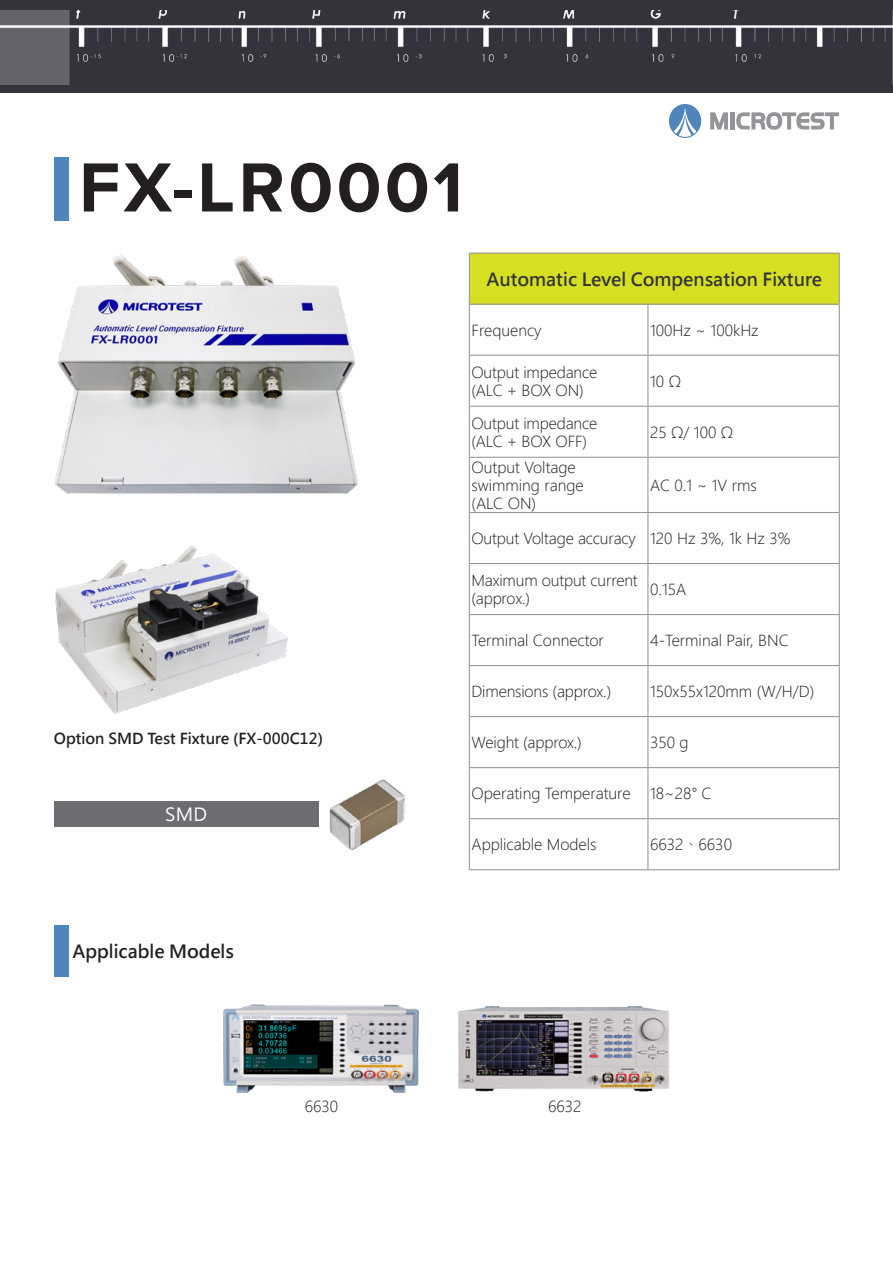
<style>
.page{position:relative;width:893px;height:1263px;background:#fff}
.page>*{position:absolute;margin:0;border:0;box-sizing:border-box;transform-origin:0 0}
.t1{font:700 72px "Proxima Nova";letter-spacing:.05em;color:#231f20}
.治具_標{font:700 18px "Microsoft Jheng Hei";color:#32333d}
.治具_標-2{font:700 18px "Microsoft Jheng Hei";color:#231f20}
.t2{font:18px "Microsoft Jheng Hei";color:#fff}
.治具_標-3{font:300 15px/18px "Microsoft Jheng Hei";color:#231f20}
.治具_標-4{font:700 15px "Microsoft Jheng Hei";color:#231f20}
</style>
<div class="page">
<div style="left:0;top:0;width:893px;height:93px;background:#32333d"></div>
<svg style="left:710px;top:112px;width:18px;height:17px"></svg>
<div style="left:730px;top:112px;width:5px;height:17px;background:#939598"></div>
<svg style="left:736px;top:112px;width:103px;height:18px"></svg>
<svg style="left:669px;top:104px;width:32px;height:34px"></svg>
<img style="left:0;top:10px;width:893px;height:75px">
<div style="left:54px;top:157px;width:14px;height:64px;background:#5184bb"></div>
<img style="left:55px;top:255px;width:303px;height:239px">
<img style="left:55px;top:545px;width:233px;height:169px">
<div style="left:469px;top:253px;width:370px;height:51px;background:#d6df21"></div>
<hr style="left:469px;top:253px;width:179px;height:1px;background:#939598">
<hr style="left:469px;top:254px;width:1px;height:50px;background:#939598">
<hr style="left:648px;top:253px;width:192px;height:1px;background:#939598">
<hr style="left:839px;top:254px;width:1px;height:50px;background:#939598">
<hr style="left:469px;top:304px;width:179px;height:1px;background:#939598">
<hr style="left:469px;top:305px;width:1px;height:50px;background:#939598">
<hr style="left:648px;top:304px;width:192px;height:1px;background:#939598">
<hr style="left:647px;top:305px;width:1px;height:50px;background:#939598">
<hr style="left:839px;top:305px;width:1px;height:50px;background:#939598">
<hr style="left:469px;top:355px;width:179px;height:1px;background:#939598">
<hr style="left:469px;top:356px;width:1px;height:50px;background:#939598">
<hr style="left:648px;top:355px;width:192px;height:1px;background:#939598">
<hr style="left:647px;top:356px;width:1px;height:50px;background:#939598">
<hr style="left:839px;top:356px;width:1px;height:50px;background:#939598">
<hr style="left:469px;top:406px;width:179px;height:1px;background:#939598">
<hr style="left:469px;top:407px;width:1px;height:50px;background:#939598">
<hr style="left:648px;top:406px;width:192px;height:1px;background:#939598">
<hr style="left:647px;top:407px;width:1px;height:50px;background:#939598">
<hr style="left:839px;top:407px;width:1px;height:50px;background:#939598">
<hr style="left:469px;top:457px;width:179px;height:1px;background:#939598">
<hr style="left:469px;top:458px;width:1px;height:54px;background:#939598">
<hr style="left:648px;top:457px;width:192px;height:1px;background:#939598">
<hr style="left:647px;top:458px;width:1px;height:54px;background:#939598">
<hr style="left:839px;top:458px;width:1px;height:54px;background:#939598">
<hr style="left:469px;top:512px;width:179px;height:1px;background:#939598">
<hr style="left:469px;top:513px;width:1px;height:50px;background:#939598">
<hr style="left:648px;top:512px;width:192px;height:1px;background:#939598">
<hr style="left:647px;top:513px;width:1px;height:50px;background:#939598">
<hr style="left:839px;top:513px;width:1px;height:50px;background:#939598">
<hr style="left:469px;top:563px;width:179px;height:1px;background:#939598">
<hr style="left:469px;top:564px;width:1px;height:50px;background:#939598">
<hr style="left:648px;top:563px;width:192px;height:1px;background:#939598">
<hr style="left:647px;top:564px;width:1px;height:50px;background:#939598">
<hr style="left:839px;top:564px;width:1px;height:50px;background:#939598">
<hr style="left:469px;top:614px;width:179px;height:1px;background:#939598">
<hr style="left:469px;top:615px;width:1px;height:50px;background:#939598">
<hr style="left:648px;top:614px;width:192px;height:1px;background:#939598">
<hr style="left:647px;top:615px;width:1px;height:50px;background:#939598">
<hr style="left:839px;top:615px;width:1px;height:50px;background:#939598">
<hr style="left:469px;top:665px;width:179px;height:1px;background:#939598">
<hr style="left:469px;top:666px;width:1px;height:50px;background:#939598">
<hr style="left:648px;top:665px;width:192px;height:1px;background:#939598">
<hr style="left:647px;top:666px;width:1px;height:50px;background:#939598">
<hr style="left:839px;top:666px;width:1px;height:50px;background:#939598">
<hr style="left:469px;top:716px;width:179px;height:1px;background:#939598">
<hr style="left:469px;top:717px;width:1px;height:50px;background:#939598">
<hr style="left:648px;top:716px;width:192px;height:1px;background:#939598">
<hr style="left:647px;top:717px;width:1px;height:50px;background:#939598">
<hr style="left:839px;top:717px;width:1px;height:50px;background:#939598">
<hr style="left:469px;top:767px;width:179px;height:1px;background:#939598">
<hr style="left:469px;top:768px;width:1px;height:50px;background:#939598">
<hr style="left:648px;top:767px;width:192px;height:1px;background:#939598">
<hr style="left:647px;top:768px;width:1px;height:50px;background:#939598">
<hr style="left:839px;top:768px;width:1px;height:50px;background:#939598">
<hr style="left:469px;top:818px;width:179px;height:1px;background:#939598">
<hr style="left:469px;top:819px;width:1px;height:50px;background:#939598">
<hr style="left:648px;top:818px;width:192px;height:1px;background:#939598">
<hr style="left:647px;top:819px;width:1px;height:50px;background:#939598">
<hr style="left:839px;top:819px;width:1px;height:50px;background:#939598">
<hr style="left:469px;top:869px;width:179px;height:1px;background:#939598">
<hr style="left:648px;top:869px;width:192px;height:1px;background:#939598">
<div style="left:54px;top:925px;width:14px;height:51px;background:#5184bb"></div>
<img style="left:458px;top:1006px;width:211px;height:86px">
<div style="left:54px;top:802px;width:264px;height:25px;background:#6c6d70"></div>
<img style="left:329px;top:779px;width:77px;height:71px">
<img style="left:223px;top:1004px;width:196px;height:89px">
<p class="t1" style="left:79px;top:134px;width:385px">FX-LR0001</p>
<p class="治具_標-4" style="left:54px;top:729px;width:271px">Option SMD Test Fixture (FX-000C12)</p>
<p class="t2" style="left:165px;top:803px;width:44px">SMD</p>
<p class="治具_標" style="left:486px;top:268px;width:337px">Automatic Level Compensation Fixture</p>
<p class="治具_標-3" style="left:471px;top:321px;width:72px">Frequency</p>
<p class="治具_標-3" style="left:650px;top:321px;width:110px">100Hz ~ 100kHz</p>
<p class="治具_標-3" style="left:471px;top:363px;width:127px">Output impedance</p>
<p class="治具_標-3" style="left:471px;top:381px;width:114px">(ALC + BOX ON)</p>
<p class="治具_標-3" style="left:650px;top:372px;width:32px">10 Ω</p>
<p class="治具_標-3" style="left:471px;top:414px;width:127px">Output impedance</p>
<p class="治具_標-3" style="left:471px;top:432px;width:117px">(ALC + BOX OFF)</p>
<p class="治具_標-3" style="left:471px;top:458px;width:114px">Output Voltage swimming range</p>
<p class="治具_標-3" style="left:471px;top:494px;width:66px">(ALC ON)</p>
<p class="治具_標-3" style="left:650px;top:423px;width:84px">25 Ω/ 100 Ω</p>
<p class="治具_標-3" style="left:650px;top:476px;width:108px">AC 0.1 ~ 1V rms</p>
<p class="治具_標-3" style="left:471px;top:529px;width:166px">Output Voltage accuracy</p>
<p class="治具_標-3" style="left:650px;top:529px;width:142px">120 Hz 3%, 1k Hz 3%</p>
<p class="治具_標-3" style="left:471px;top:571px;width:168px">Maximum output current</p>
<p class="治具_標-3" style="left:471px;top:589px;width:60px">(approx.)</p>
<p class="治具_標-3" style="left:650px;top:580px;width:38px">0.15A</p>
<p class="治具_標-3" style="left:471px;top:631px;width:134px">Terminal Connector</p>
<p class="治具_標-3" style="left:650px;top:631px;width:140px">4-Terminal Pair, BNC</p>
<p class="治具_標-3" style="left:471px;top:682px;width:141px">Dimensions (approx.)</p>
<p class="治具_標-3" style="left:650px;top:682px;width:166px">150x55x120mm (W/H/D)</p>
<p class="治具_標-3" style="left:471px;top:733px;width:112px">Weight (approx.)</p>
<p class="治具_標-3" style="left:650px;top:733px;width:40px">350 g</p>
<p class="治具_標-3" style="left:471px;top:784px;width:161px">Operating Temperature</p>
<p class="治具_標-3" style="left:650px;top:784px;width:63px">18~28° C</p>
<p class="治具_標-3" style="left:471px;top:835px;width:126px">Applicable Models</p>
<p class="治具_標-3" style="left:650px;top:835px;width:83px">6632、6630</p>
<p class="治具_標-2" style="left:73px;top:940px;width:163px">Applicable Models</p>
<p class="治具_標-3" style="left:305px;top:1097px;width:35px">6630</p>
<p class="治具_標-3" style="left:548px;top:1097px;width:35px">6632</p>
</div>
